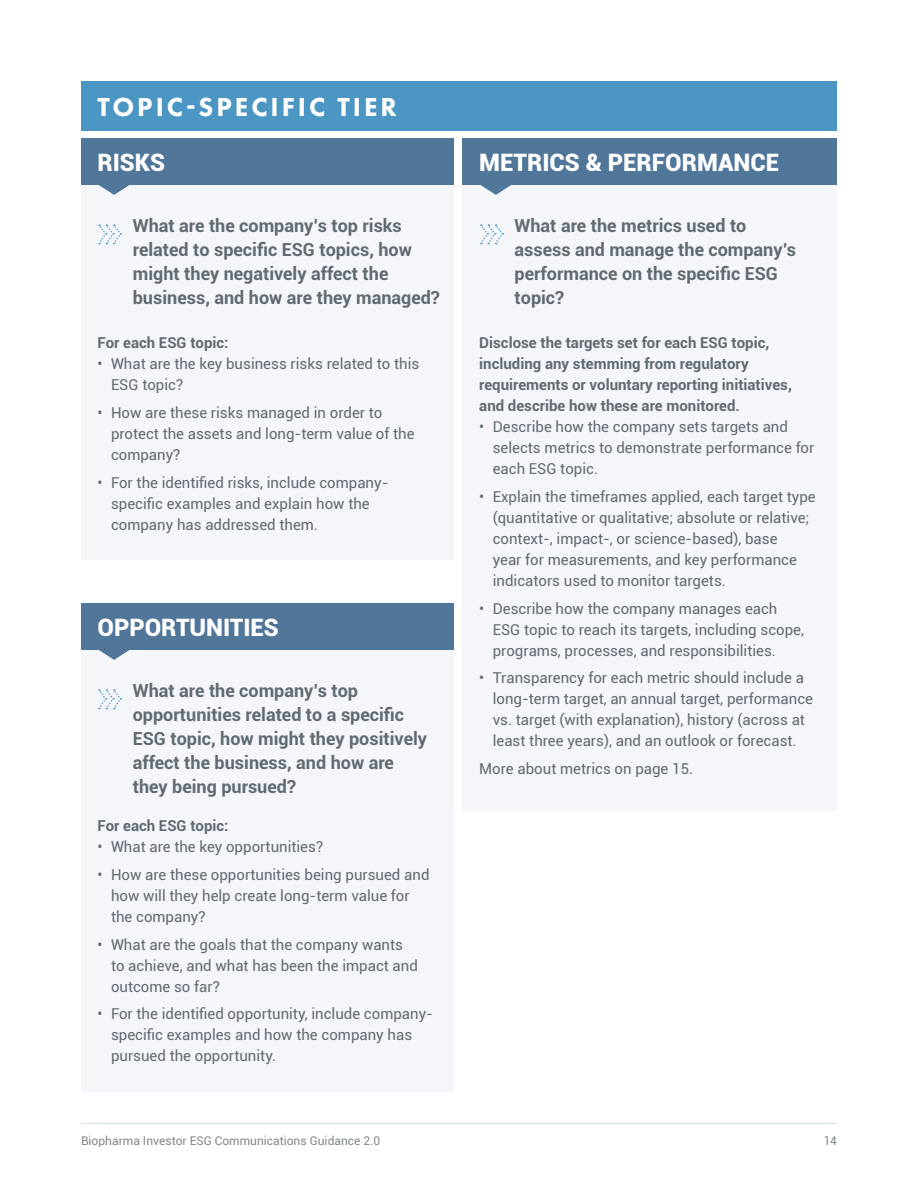
<style>
.page{position:relative;width:918px;height:1188px;background:#fff}
.page>*{position:absolute;margin:0;border:0;box-sizing:border-box;transform-origin:0 0}
.t1{font:800 27px "Futura PT";letter-spacing:.11em;color:#fff}
.t2{font:900 24px "Roboto";color:#fff}
.t3{font:700 18px/24px "Roboto";color:#606a70}
.t4{font:15px/21px "Roboto";color:#606a70}
.t5{font:700 15px/21px "Roboto";color:#606a70}
.t6{font:12px "Roboto";color:#606a70}
</style>
<div class="page">
<hr style="left:81px;top:1123px;width:756px;height:1px;background:#50769a">
<div style="left:81px;top:181px;width:373px;height:378px;background:#f4f6f9"></div>
<div style="left:81px;top:646px;width:373px;height:446px;background:#f4f6f9"></div>
<div style="left:462px;top:181px;width:375px;height:630px;background:#f4f6f9"></div>
<div style="left:81px;top:138px;width:373px;height:46px;background:#50769a"></div>
<div style="left:81px;top:603px;width:373px;height:46px;background:#50769a"></div>
<div style="left:462px;top:138px;width:375px;height:46px;background:#50769a"></div>
<svg style="left:98px;top:224px;width:24px;height:20px"></svg>
<svg style="left:98px;top:689px;width:24px;height:20px"></svg>
<svg style="left:480px;top:224px;width:23px;height:20px"></svg>
<svg style="left:96px;top:184px;width:36px;height:11px"></svg>
<svg style="left:96px;top:649px;width:36px;height:11px"></svg>
<svg style="left:478px;top:184px;width:36px;height:11px"></svg>
<div style="left:81px;top:81px;width:756px;height:49px;background:#4c96c3"></div>
<h1 class="t1" style="left:98px;top:90px;width:301px">TOPIC-SPECIFIC TIER</h1>
<h2 class="t2" style="left:98px;top:146px;width:69px">RISKS</h2>
<p class="t3" style="left:133px;top:213px;width:309px">What are the company’s top risks related to specific ESG topics, how might they negatively affect the business, and how are they managed?</p>
<p class="t5" style="left:98px;top:332px;width:132px">For each ESG topic:</p>
<p class="t4" style="left:111px;top:353px;width:310px;text-indent:-14px">• What are the key business risks related to this<br>ESG topic?</p>
<p class="t4" style="left:111px;top:401px;width:305px;text-indent:-14px">• How are these risks managed in order to protect the assets and long-term value of the company?</p>
<p class="t4" style="left:111px;top:471px;width:279px;text-indent:-14px">• For the identified risks, include company&shy;specific examples and explain how the company has addressed them.</p>
<h2 class="t2" style="left:98px;top:611px;width:183px">OPPORTUNITIES</h2>
<p class="t3" style="left:133px;top:678px;width:296px">What are the company’s top opportunities related to a specific<br>ESG topic, how might they positively affect the business, and how are they being pursued?</p>
<p class="t5" style="left:98px;top:815px;width:132px">For each ESG topic:</p>
<p class="t4" style="left:98px;top:836px;width:227px">• What are the key opportunities?</p>
<p class="t4" style="left:111px;top:863px;width:320px;text-indent:-14px">• How are these opportunities being pursued and how will they help create long-term value for the company?</p>
<p class="t4" style="left:111px;top:933px;width:308px;text-indent:-14px">• What are the goals that the company wants to achieve, and what has been the impact and outcome so far?</p>
<p class="t4" style="left:111px;top:1003px;width:324px;text-indent:-14px">• For the identified opportunity, include company&shy;specific examples and how the company has pursued the opportunity.</p>
<h2 class="t2" style="left:479px;top:146px;width:301px">METRICS &amp; PERFORMANCE</h2>
<p class="t3" style="left:515px;top:213px;width:283px">What are the metrics used to assess and manage the company’s performance on the specific ESG topic?</p>
<p class="t5" style="left:479px;top:332px;width:314px">Disclose the targets set for each ESG topic, including any stemming from regulatory requirements or voluntary reporting initiatives, and describe how these are monitored.</p>
<p class="t4" style="left:493px;top:416px;width:323px;text-indent:-14px">• Describe how the company sets targets and selects metrics to demonstrate performance for each ESG topic.</p>
<p class="t4" style="left:493px;top:485px;width:324px;text-indent:-14px">• Explain the timeframes applied, each target type (quantitative or qualitative; absolute or relative; context-, impact-, or science-based), base<br>year for measurements, and key performance indicators used to monitor targets.</p>
<p class="t4" style="left:493px;top:597px;width:313px;text-indent:-14px">• Describe how the company manages each<br>ESG topic to reach its targets, including scope, programs, processes, and responsibilities.</p>
<p class="t4" style="left:493px;top:667px;width:322px;text-indent:-14px">• Transparency for each metric should include a long-term target, an annual target, performance vs. target (with explanation), history (across at least three years), and an outlook or forecast.</p>
<p class="t4" style="left:479px;top:758px;width:215px">More about metrics on page 15.</p>
<p class="t6" style="left:81px;top:1132px;width:301px">Biopharma Investor ESG Communications Guidance 2.0</p>
<p class="t6" style="left:823px;top:1132px;width:15px">14</p>
</div>
